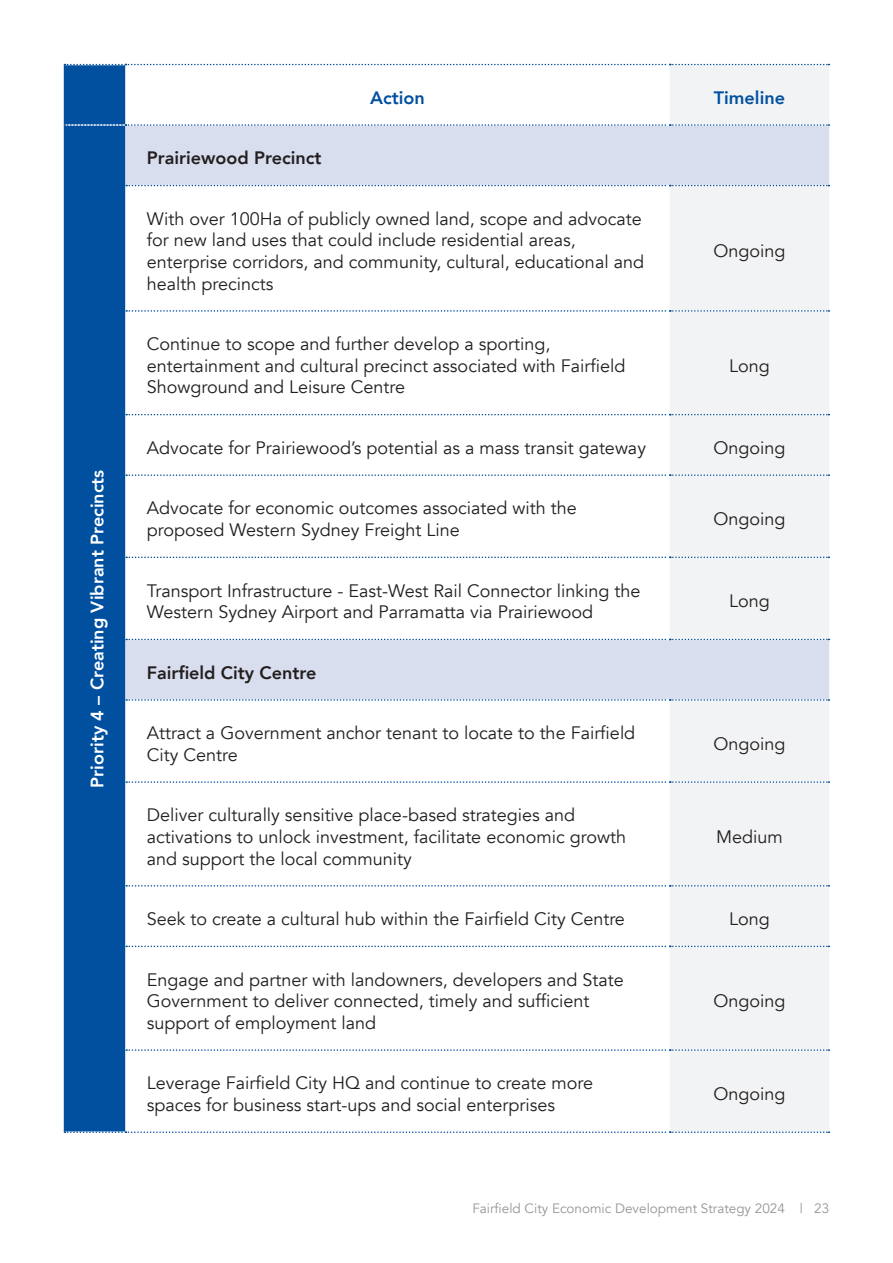
<style>
.page{position:relative;width:893px;height:1263px;background:#fff}
.page>*{position:absolute;margin:0;border:0;box-sizing:border-box;transform-origin:0 0}
.t1{font:18px/21.6px "Avenir";color:#231f20}
.t2{font:800 18px "Avenir";color:#231f20}
.Subheading{font:800 18px "Avenir";color:#fff}
.t3{font:800 18px "Avenir";color:#01509f}
.t4{font:13.5px "Avenir";color:#939598}
</style>
<div class="page">
<div style="left:64px;top:65px;width:61px;height:1067px;background:#01509f"></div>
<div style="left:670px;top:65px;width:159px;height:1066px;background:#f2f3f4"></div>
<svg style="left:125px;top:126px;width:704px;height:574px"></svg>
<svg style="left:126px;top:185px;width:703px;height:1px"></svg>
<svg style="left:126px;top:310px;width:703px;height:2px"></svg>
<svg style="left:126px;top:414px;width:703px;height:1px"></svg>
<svg style="left:126px;top:474px;width:703px;height:2px"></svg>
<svg style="left:126px;top:556px;width:703px;height:2px"></svg>
<svg style="left:126px;top:639px;width:703px;height:1px"></svg>
<svg style="left:126px;top:699px;width:703px;height:2px"></svg>
<svg style="left:126px;top:781px;width:703px;height:2px"></svg>
<svg style="left:126px;top:885px;width:703px;height:1px"></svg>
<svg style="left:126px;top:945px;width:703px;height:2px"></svg>
<svg style="left:126px;top:1049px;width:703px;height:2px"></svg>
<svg style="left:65px;top:64px;width:764px;height:1px"></svg>
<svg style="left:65px;top:124px;width:764px;height:2px"></svg>
<svg style="left:65px;top:1131px;width:764px;height:2px"></svg>
<p class="Subheading" style="left:83px;top:788px;width:319px;rotate:-90deg">Priority 4 – Creating Vibrant Precincts</p>
<p class="t2" style="left:147px;top:144px;width:176px">Prairiewood Precinct</p>
<p class="t3" style="left:370px;top:84px;width:56px">Action</p>
<p class="t3" style="left:714px;top:84px;width:73px">Timeline</p>
<p class="t1" style="left:147px;top:208px;width:499px">With over 100Ha of publicly owned land, scope and advocate for new land uses that could include residential areas, enterprise corridors, and community, cultural, educational and health precincts</p>
<p class="t1" style="left:147px;top:333px;width:480px">Continue to scope and further develop a sporting, entertainment and cultural precinct associated with Fairfield<br>Showground and Leisure Centre</p>
<p class="t1" style="left:713px;top:241px;width:74px">Ongoing</p>
<p class="t1" style="left:729px;top:355px;width:42px">Long</p>
<p class="t1" style="left:147px;top:437px;width:501px">Advocate for Prairiewood’s potential as a mass transit gateway</p>
<p class="t1" style="left:713px;top:437px;width:74px">Ongoing</p>
<p class="t1" style="left:147px;top:498px;width:432px">Advocate for economic outcomes associated with the proposed Western Sydney Freight Line</p>
<p class="t1" style="left:713px;top:509px;width:74px">Ongoing</p>
<p class="t1" style="left:147px;top:580px;width:495px">Transport Infrastructure - East-West Rail Connector linking the<br>Western Sydney Airport and Parramatta via Prairiewood</p>
<p class="t1" style="left:729px;top:591px;width:42px">Long</p>
<p class="t2" style="left:147px;top:658px;width:171px">Fairfield City Centre</p>
<p class="t1" style="left:147px;top:722px;width:490px">Attract a Government anchor tenant to locate to the Fairfield<br>City Centre</p>
<p class="t1" style="left:713px;top:733px;width:74px">Ongoing</p>
<p class="t1" style="left:147px;top:805px;width:481px">Deliver culturally sensitive place-based strategies and activations to unlock investment, facilitate economic growth and support the local community</p>
<p class="t1" style="left:716px;top:826px;width:68px">Medium</p>
<p class="t1" style="left:147px;top:908px;width:480px">Seek to create a cultural hub within the Fairfield City Centre</p>
<p class="t1" style="left:729px;top:908px;width:42px">Long</p>
<p class="t1" style="left:147px;top:969px;width:478px">Engage and partner with landowners, developers and State<br>Government to deliver connected, timely and sufficient support of employment land</p>
<p class="t1" style="left:713px;top:990px;width:74px">Ongoing</p>
<p class="t1" style="left:147px;top:1073px;width:448px">Leverage Fairfield City HQ and continue to create more spaces for business start-ups and social enterprises</p>
<p class="t1" style="left:713px;top:1083px;width:74px">Ongoing</p>
<p class="t4" style="left:472px;top:1200px;width:358px">Fairfield City Economic Development Strategy 2024 | 23</p>
</div>
